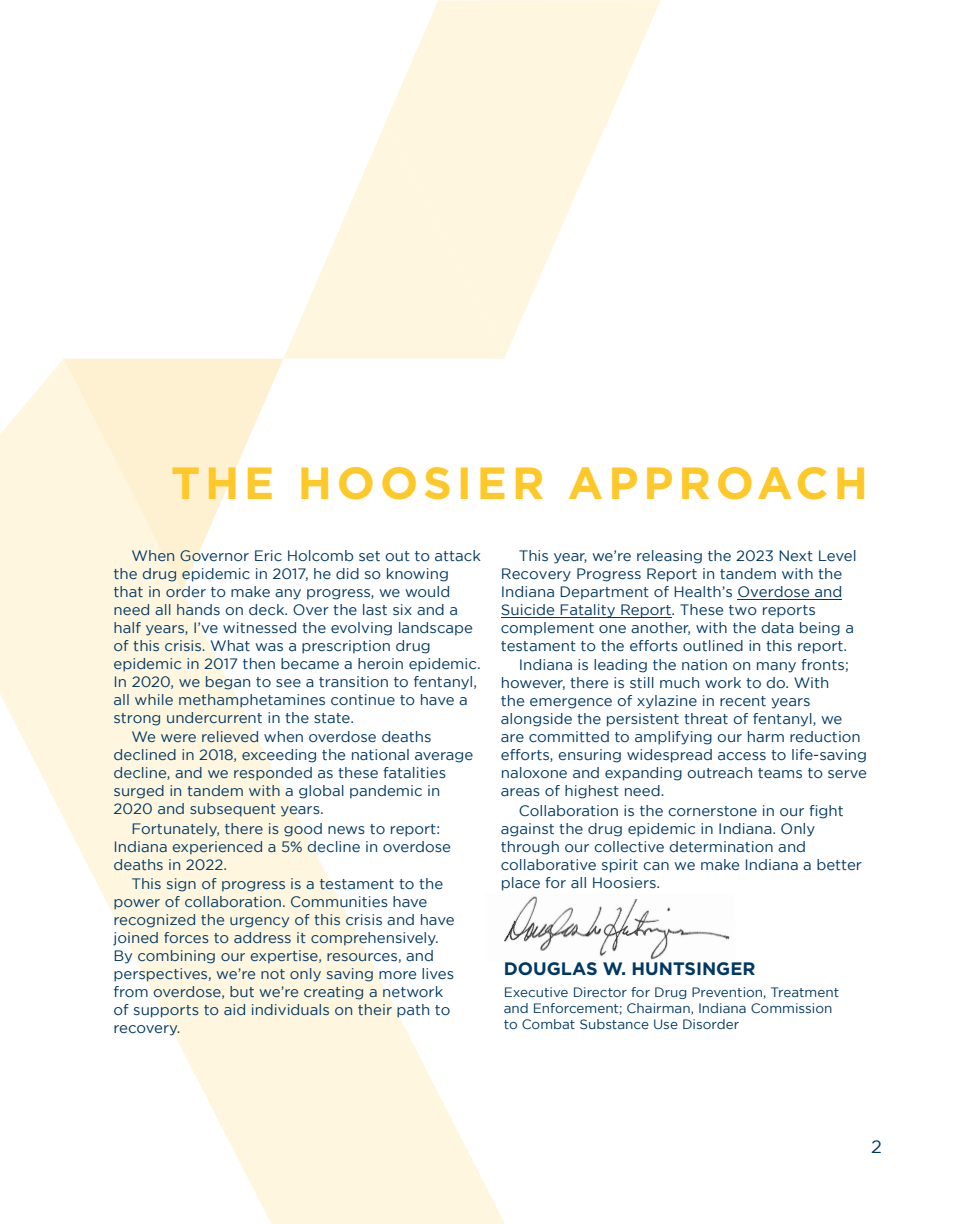
<style>
.page{position:relative;width:954px;height:1224px;background:#fff}
.page>*{position:absolute;margin:0;border:0;box-sizing:border-box;transform-origin:0 0}
.t1{font:700 45px "Gotham";letter-spacing:.11em;color:#fec829}
.t2{font:700 18px "Gotham";color:#003863}
.t3{font:18px "Gotham";color:#003863}
.t4{font:15px/18px "Gotham";color:#003863}
.t5{font:13.5px/16.2px "Gotham";color:#003863}
</style>
<div class="page">
<svg style="left:283px;top:0;width:378px;height:359px"></svg>
<svg style="left:0;top:359px;width:505px;height:865px"></svg>
<svg style="left:64px;top:359px;width:219px;height:232px"></svg>
<svg style="left:386px;top:124px;width:220px;height:232px;fill:#fef6df"></svg>
<img style="left:486px;top:893px;width:244px;height:69px">
<hr style="left:737px;top:599px;width:105px;height:1px;background:#003863">
<hr style="left:501px;top:617px;width:171px;height:1px;background:#003863">
<p class="t1" style="left:171px;top:457px;width:699px">THE HOOSIER APPROACH</p>
<p class="t4" style="left:114px;top:546px;width:369px;text-indent:18px">When Governor Eric Holcomb set out to attack the drug epidemic in 2017, he did so knowing that in order to make any progress, we would need all hands on deck. Over the last six and a half years, I’ve witnessed the evolving landscape of this crisis. What was a prescription drug epidemic in 2017 then became a heroin epidemic.<br>In 2020, we began to see a transition to fentanyl, all while methamphetamines continue to have a strong undercurrent in the state.</p>
<p class="t4" style="left:114px;top:728px;width:361px;text-indent:18px">We were relieved when overdose deaths declined in 2018, exceeding the national average decline, and we responded as these fatalities surged in tandem with a global pandemic in 2020 and subsequent years.</p>
<p class="t4" style="left:114px;top:819px;width:339px;text-indent:18px">Fortunately, there is good news to report:<br>Indiana experienced a 5% decline in overdose deaths in 2022.</p>
<p class="t4" style="left:114px;top:875px;width:342px;text-indent:18px">This sign of progress is a testament to the power of collaboration. Communities have recognized the urgency of this crisis and have joined forces to address it comprehensively.<br>By combining our expertise, resources, and perspectives, we’re not only saving more lives from overdose, but we’re creating a network of supports to aid individuals on their path to recovery.</p>
<p class="t4" style="left:501px;top:546px;width:357px;text-indent:18px">This year, we’re releasing the 2023 Next Level Recovery Progress Report in tandem with the Indiana Department of Health’s Overdose and Suicide Fatality Report. These two reports complement one another, with the data being a testament to the efforts outlined in this report.</p>
<p class="t4" style="left:501px;top:656px;width:368px;text-indent:18px">Indiana is leading the nation on many fronts; however, there is still much work to do. With<br>the emergence of xylazine in recent years alongside the persistent threat of fentanyl, we are committed to amplifying our harm reduction efforts, ensuring widespread access to life-saving naloxone and expanding outreach teams to serve areas of highest need.</p>
<p class="t4" style="left:501px;top:801px;width:363px;text-indent:18px">Collaboration is the cornerstone in our fight against the drug epidemic in Indiana. Only through our collective determination and collaborative spirit can we make Indiana a better place for all Hoosiers.</p>
<p class="t2" style="left:504px;top:958px;width:253px">DOUGLAS W. HUNTSINGER</p>
<p class="t5" style="left:504px;top:984px;width:337px">Executive Director for Drug Prevention, Treatment and Enforcement; Chairman, Indiana Commission to Combat Substance Use Disorder</p>
<p class="t3" style="left:871px;top:1136px;width:12px">2</p>
</div>
